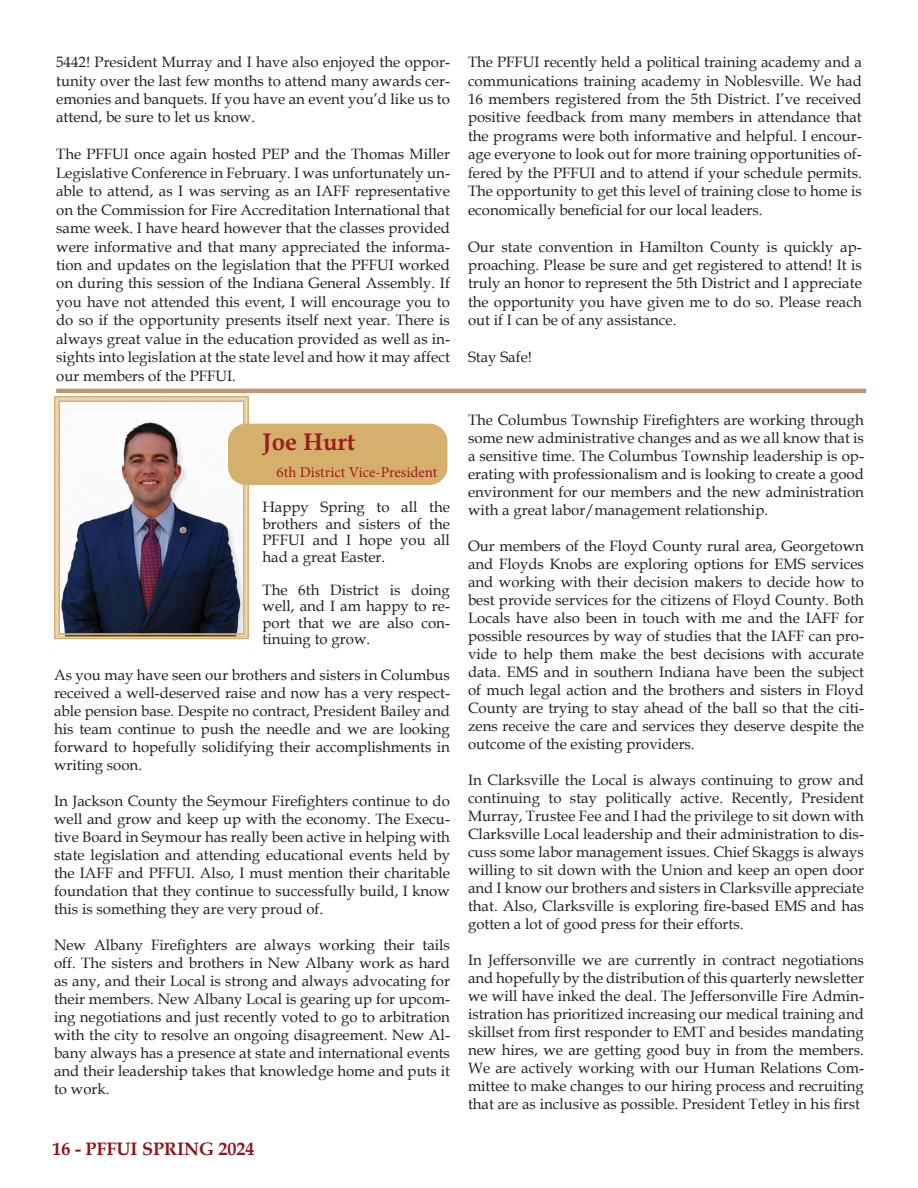
<style>
.page{position:relative;width:918px;height:1188px;background:#fff}
.page>*{position:absolute;margin:0;border:0;box-sizing:border-box;transform-origin:0 0}
.t1{font:700 24px "Book Antiqua";color:#9e1c1f}
.t2{font:700 18px "Book Antiqua";color:#901418}
.t3{font:15px/18px "Book Antiqua";color:#231f20;text-align:justify}
.t4{font:15px "Minion Pro";color:#9e1c1f}
</style>
<div class="page">
<svg style="left:54px;top:396px;width:196px;height:244px"></svg>
<div style="left:58px;top:400px;width:187px;height:235px;border:2px solid #d5b06a"></div>
<div style="left:228px;top:424px;width:219px;height:61px;background:#d5b06a;border-radius:18px"></div>
<hr style="left:56px;top:389px;width:810px;height:4px;background:#be9570">
<p class="t3" style="left:56px;top:52px;width:395px;line-height:18.5px">5442! President Murray and I have also enjoyed the oppor&shy;tunity over the last few months to attend many awards cer&shy;emonies and banquets. If you have an event you’d like us to attend, be sure to let us know.</p>
<p class="t3" style="left:56px;top:145px;width:395px;line-height:18.5px">The PFFUI once again hosted PEP and the Thomas Miller Legislative Conference in February. I was unfortunately un&shy;able to attend, as I was serving as an IAFF representative on the Commission for Fire Accreditation International that same week. I have heard however that the classes provided were informative and that many appreciated the informa&shy;tion and updates on the legislation that the PFFUI worked on during this session of the Indiana General Assembly. If you have not attended this event, I will encourage you to do so if the opportunity presents itself next year. There is always great value in the education provided as well as in&shy;sights into legislation at the state level and how it may affect our members of the PFFUI.</p>
<p class="t1" style="left:262px;top:425px;width:94px">Joe Hurt</p>
<p class="t4" style="left:276px;top:462px;width:162px">6th District Vice-President</p>
<p class="t3" style="left:262px;top:499px;width:189px;line-height:16.5px">Happy Spring to all the brothers and sisters of the PFFUI and I hope you all had a great Easter.</p>
<p class="t3" style="left:262px;top:581px;width:189px;line-height:16.5px">The 6th District is doing well, and I am happy to re&shy;port that we are also con&shy;tinuing to grow.</p>
<p class="t3" style="left:54px;top:666px;width:398px">As you may have seen our brothers and sisters in Columbus received a well-deserved raise and now has a very respect&shy;able pension base. Despite no contract, President Bailey and his team continue to push the needle and we are looking forward to hopefully solidifying their accomplishments in writing soon.</p>
<p class="t3" style="left:54px;top:792px;width:398px">In Jackson County the Seymour Firefighters continue to do well and grow and keep up with the economy. The Execu&shy;tive Board in Seymour has really been active in helping with state legislation and attending educational events held by the IAFF and PFFUI. Also, I must mention their charitable foundation that they continue to successfully build, I know this is something they are very proud of.</p>
<p class="t3" style="left:54px;top:936px;width:398px">New Albany Firefighters are always working their tails off. The sisters and brothers in New Albany work as hard as any, and their Local is strong and always advocating for their members. New Albany Local is gearing up for upcom&shy;ing negotiations and just recently voted to go to arbitration with the city to resolve an ongoing disagreement. New Al&shy;bany always has a presence at state and international events and their leadership takes that knowledge home and puts it to work.</p>
<p class="t2" style="left:52px;top:1137px;width:203px">16 - PFFUI SPRING 2024</p>
<p class="t3" style="left:468px;top:52px;width:395px;line-height:18.5px">The PFFUI recently held a political training academy and a communications training academy in Noblesville. We had 16 members registered from the 5th District. I’ve received positive feedback from many members in attendance that the programs were both informative and helpful. I encour&shy;age everyone to look out for more training opportunities of&shy;fered by the PFFUI and to attend if your schedule permits.<br>The opportunity to get this level of training close to home is economically beneficial for our local leaders.</p>
<p class="t3" style="left:468px;top:237px;width:395px;line-height:18.5px">Our state convention in Hamilton County is quickly ap&shy;proaching. Please be sure and get registered to attend! It is truly an honor to represent the 5th District and I appreciate the opportunity you have given me to do so. Please reach out if I can be of any assistance.</p>
<p class="t3" style="left:468px;top:348px;width:66px">Stay Safe!</p>
<p class="t3" style="left:468px;top:411px;width:398px">The Columbus Township Firefighters are working through some new administrative changes and as we all know that is a sensitive time. The Columbus Township leadership is op&shy;erating with professionalism and is looking to create a good environment for our members and the new administration with a great labor/management relationship.</p>
<p class="t3" style="left:468px;top:537px;width:398px">Our members of the Floyd County rural area, Georgetown and Floyds Knobs are exploring options for EMS services and working with their decision makers to decide how to best provide services for the citizens of Floyd County. Both Locals have also been in touch with me and the IAFF for possible resources by way of studies that the IAFF can pro&shy;vide to help them make the best decisions with accurate data. EMS and in southern Indiana have been the subject of much legal action and the brothers and sisters in Floyd County are trying to stay ahead of the ball so that the citi&shy;zens receive the care and services they deserve despite the outcome of the existing providers.</p>
<p class="t3" style="left:468px;top:771px;width:398px">In Clarksville the Local is always continuing to grow and continuing to stay politically active. Recently, President Murray, Trustee Fee and I had the privilege to sit down with Clarksville Local leadership and their administration to dis&shy;cuss some labor management issues. Chief Skaggs is always willing to sit down with the Union and keep an open door and I know our brothers and sisters in Clarksville appreciate that. Also, Clarksville is exploring fire-based EMS and has gotten a lot of good press for their efforts.</p>
<p class="t3" style="left:468px;top:951px;width:398px">In Jeffersonville we are currently in contract negotiations and hopefully by the distribution of this quarterly newsletter we will have inked the deal. The Jeffersonville Fire Admin&shy;istration has prioritized increasing our medical training and skillset from first responder to EMT and besides mandating new hires, we are getting good buy in from the members.<br>We are actively working with our Human Relations Com&shy;mittee to make changes to our hiring process and recruiting that are as inclusive as possible. President Tetley in his first</p>
</div>
